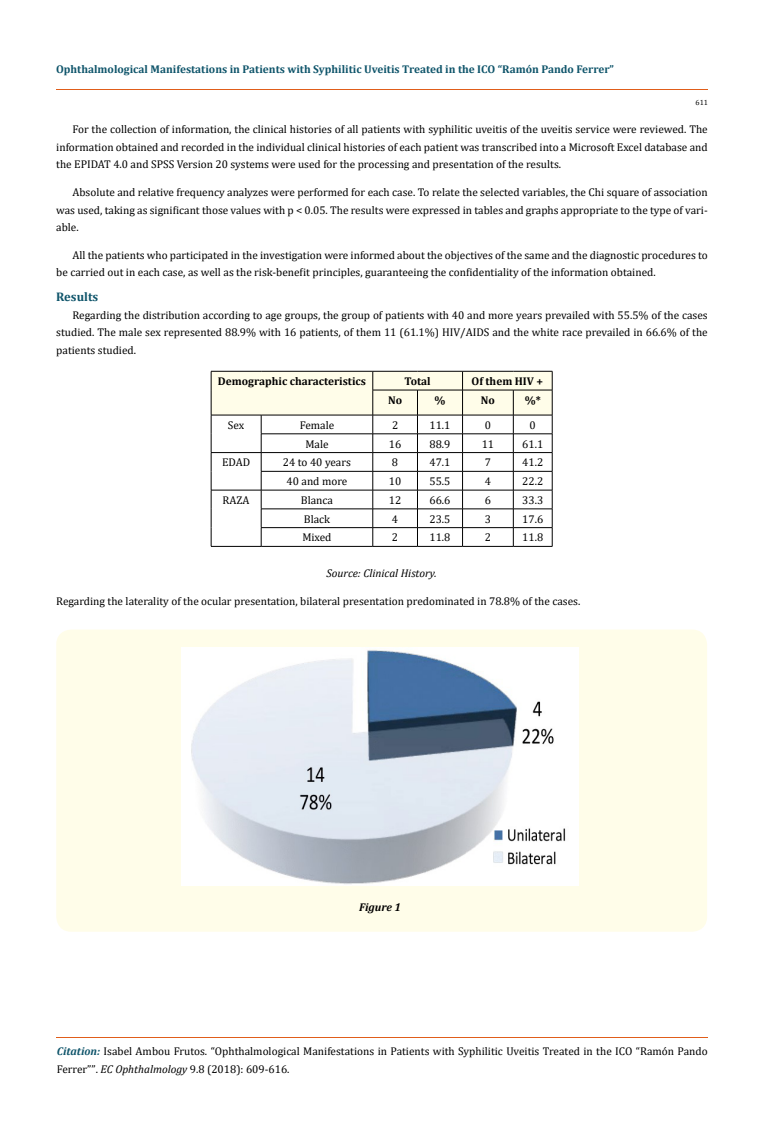
<style>
.page{position:relative;width:764px;height:1127px;background:#fff}
.page>*{position:absolute;margin:0;border:0;box-sizing:border-box;transform-origin:0 0}
.t1{font:700 12.5px "Cambria";color:#0e546a}
.t2{font:11.25px/17.5px "Cambria";color:#000;text-align:justify}
.t3{font:700 11.25px "Cambria";color:#0e546a}
.t4{font:700 11.25px "Cambria";color:#000}
.t5{font:italic 11.25px "Cambria";color:#000}
.t6{font:italic 700 11.25px "Cambria";color:#000}
.t7{font:7.5px "Cambria";color:#000}
.s1{font-weight:700;font-style:italic;color:#0e546a}
.s2{font-size:11.12px}
.s3{font-style:italic}
</style>
<div class="page">
<svg style="left:211px;top:371px;width:342px;height:175px"></svg>
<hr style="left:211px;top:546px;width:50px;height:1px;background:#000">
<hr style="left:261px;top:546px;width:112px;height:1px;background:#000">
<hr style="left:373px;top:546px;width:44px;height:1px;background:#000">
<hr style="left:417px;top:546px;width:45px;height:1px;background:#000">
<hr style="left:462px;top:546px;width:51px;height:1px;background:#000">
<hr style="left:513px;top:546px;width:39px;height:1px;background:#000">
<div style="left:56px;top:629px;width:651px;height:302px;background:#fffde9;border-radius:15px"></div>
<img style="left:182px;top:647px;width:396px;height:238px">
<hr style="left:56px;top:90px;width:652px;height:1px;background:#e05d1a">
<hr style="left:56px;top:1037px;width:652px;height:1px;background:#e05d1a">
<p class="t3" style="left:56px;top:61px;width:559px">Ophthalmological Manifestations in Patients with Syphilitic Uveitis Treated in the ICO “Ramón Pando Ferrer”</p>
<p class="t7" style="left:695px;top:98px;width:14px">611</p>
<p class="t2" style="left:56px;top:121px;width:653px;text-indent:16px">For the collection of information, the clinical histories of all patients with syphilitic uveitis of the uveitis service were reviewed. The information obtained and recorded in the individual clinical histories of each patient was transcribed into a Microsoft Excel database and the EPIDAT 4.0 and SPSS Version 20 systems were used for the processing and presentation of the results.</p>
<p class="t2" style="left:56px;top:183px;width:653px;text-indent:16px">Absolute and relative frequency analyzes were performed for each case. To relate the selected variables, the Chi square of association was used, taking as significant those values with p &lt; 0.05. The results were expressed in tables and graphs appropriate to the type of vari&shy;able.</p>
<p class="t2" style="left:56px;top:246px;width:653px;text-indent:16px">All the patients who participated in the investigation were informed about the objectives of the same and the diagnostic procedures to be carried out in each case, as well as the risk-benefit principles, guaranteeing the confidentiality of the information obtained.</p>
<p class="t1" style="left:56px;top:288px;width:44px">Results</p>
<p class="t2" style="left:56px;top:306px;width:653px;text-indent:16px">Regarding the distribution according to age groups, the group of patients with 40 and more years prevailed with 55.5% of the cases studied. The male sex represented 88.9% with 16 patients, of them 11 (61.1%) HIV/AIDS and the white race prevailed in 66.6% of the patients studied.</p>
<p class="t4" style="left:218px;top:373px;width:150px">Demographic characteristics</p>
<p class="t4" style="left:404px;top:373px;width:28px">Total</p>
<p class="t4" style="left:471px;top:373px;width:73px">Of them HIV +</p>
<p class="t4" style="left:388px;top:392px;width:16px">No</p>
<p class="t4" style="left:434px;top:392px;width:12px">%</p>
<p class="t4" style="left:481px;top:392px;width:16px">No</p>
<p class="t4" style="left:525px;top:392px;width:18px">%*</p>
<p class="t2" style="left:228px;top:416px;width:18px">Sex</p>
<p class="t2" style="left:300px;top:416px;width:36px">Female</p>
<p class="t2" style="left:392px;top:416px;width:8px">2</p>
<p class="t2" style="left:429px;top:416px;width:23px">11.1</p>
<p class="t2" style="left:485px;top:416px;width:8px">0</p>
<p class="t2" style="left:529px;top:416px;width:8px">0</p>
<p class="t2" style="left:305px;top:435px;width:25px">Male</p>
<p class="t2" style="left:389px;top:435px;width:14px">16</p>
<p class="t2" style="left:429px;top:435px;width:23px">88.9</p>
<p class="t2" style="left:482px;top:435px;width:14px">11</p>
<p class="t2" style="left:522px;top:435px;width:23px">61.1</p>
<p class="t2" style="left:222px;top:453px;width:30px">EDAD</p>
<p class="t2" style="left:283px;top:453px;width:69px">24 to 40 years</p>
<p class="t2" style="left:392px;top:453px;width:8px">8</p>
<p class="t2" style="left:429px;top:453px;width:23px">47.1</p>
<p class="t2" style="left:485px;top:453px;width:8px">7</p>
<p class="t2" style="left:522px;top:453px;width:23px">41.2</p>
<p class="t2" style="left:286px;top:472px;width:62px">40 and more</p>
<p class="t2" style="left:389px;top:472px;width:14px">10</p>
<p class="t2" style="left:429px;top:472px;width:23px">55.5</p>
<p class="t2" style="left:485px;top:472px;width:8px">4</p>
<p class="t2" style="left:522px;top:472px;width:23px">22.2</p>
<p class="t2" style="left:223px;top:491px;width:29px">RAZA</p>
<p class="t2" style="left:301px;top:491px;width:34px">Blanca</p>
<p class="t2" style="left:389px;top:491px;width:14px">12</p>
<p class="t2" style="left:429px;top:491px;width:23px">66.6</p>
<p class="t2" style="left:485px;top:491px;width:8px">6</p>
<p class="t2" style="left:522px;top:491px;width:23px">33.3</p>
<p class="t2" style="left:304px;top:510px;width:28px">Black</p>
<p class="t2" style="left:392px;top:510px;width:8px">4</p>
<p class="t2" style="left:429px;top:510px;width:23px">23.5</p>
<p class="t2" style="left:485px;top:510px;width:8px">3</p>
<p class="t2" style="left:522px;top:510px;width:23px">17.6</p>
<p class="t2" style="left:302px;top:528px;width:31px">Mixed</p>
<p class="t2" style="left:392px;top:528px;width:8px">2</p>
<p class="t2" style="left:429px;top:528px;width:23px">11.8</p>
<p class="t2" style="left:485px;top:528px;width:8px">2</p>
<p class="t2" style="left:522px;top:528px;width:23px">11.8</p>
<p class="t5" style="left:326px;top:564px;width:112px">Source: Clinical History.</p>
<p class="t2" style="left:56px;top:592px;width:526px">Regarding the laterality of the ocular presentation, bilateral presentation predominated in 78.8% of the cases.</p>
<p class="t6" style="left:359px;top:899px;width:43px">Figure 1</p>
<p class="t2" style="left:57px;top:1042px;width:652px"><span class="s1">Citation:</span> Isabel Ambou Frutos. “Ophthalmological Manifestations in Patients with Syphilitic Uveitis Treated in the ICO “Ramón Pando<br>Ferrer””<span class="s2">.</span> <span class="s3">EC Ophthalmology</span> <span class="s2">9</span>.8 (2018): 609-616.</p>
</div>
